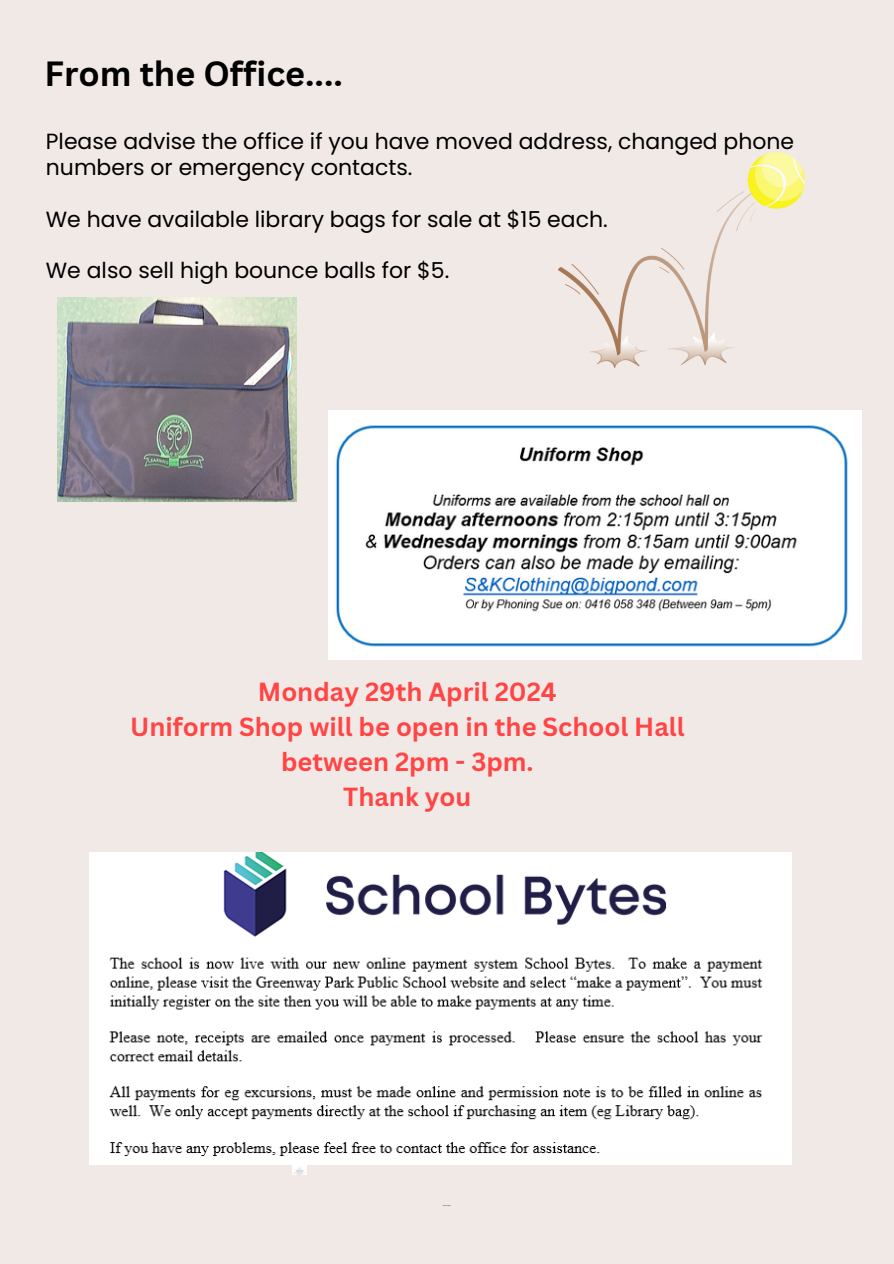
<style>
.page{position:relative;width:894px;height:1264px;background:#fff}
.page>*{position:absolute;margin:0;border:0;box-sizing:border-box;transform-origin:0 0}
.t1{font:700 34.05px "Canva Sans";color:#000}
.t2{font:700 25.5px/34.8px "Canva Sans";color:#ff4545;text-align:center}
.t3{font:21.9px/25.8px "Poppins";color:#000}
</style>
<div class="page">
<div style="left:0;top:0;width:893px;height:1263px;background:#f1e9e6"></div>
<img style="left:58px;top:297px;width:238px;height:204px">
<img style="left:558px;top:152px;width:246px;height:215px">
<svg style="left:293px;top:1165px;width:13px;height:9px"></svg>
<img style="left:328px;top:410px;width:532px;height:250px">
<img style="left:89px;top:852px;width:702px;height:312px">
<h1 class="t1" style="left:45px;top:50px;width:300px">From the Office....</h1>
<p class="t3" style="left:46px;top:128px;width:749px">Please advise the office if you have moved address, changed phone numbers or emergency contacts.</p>
<p class="t3" style="left:46px;top:206px;width:563px">We have available library bags for sale at $15 each.</p>
<p class="t3" style="left:46px;top:258px;width:405px">We also sell high bounce balls for $5.</p>
<p class="t2" style="left:130px;top:674px;width:556px">Monday 29th April 2024<br>Uniform Shop will be open in the School Hall between 2pm - 3pm.<br>Thank you</p>
</div>
